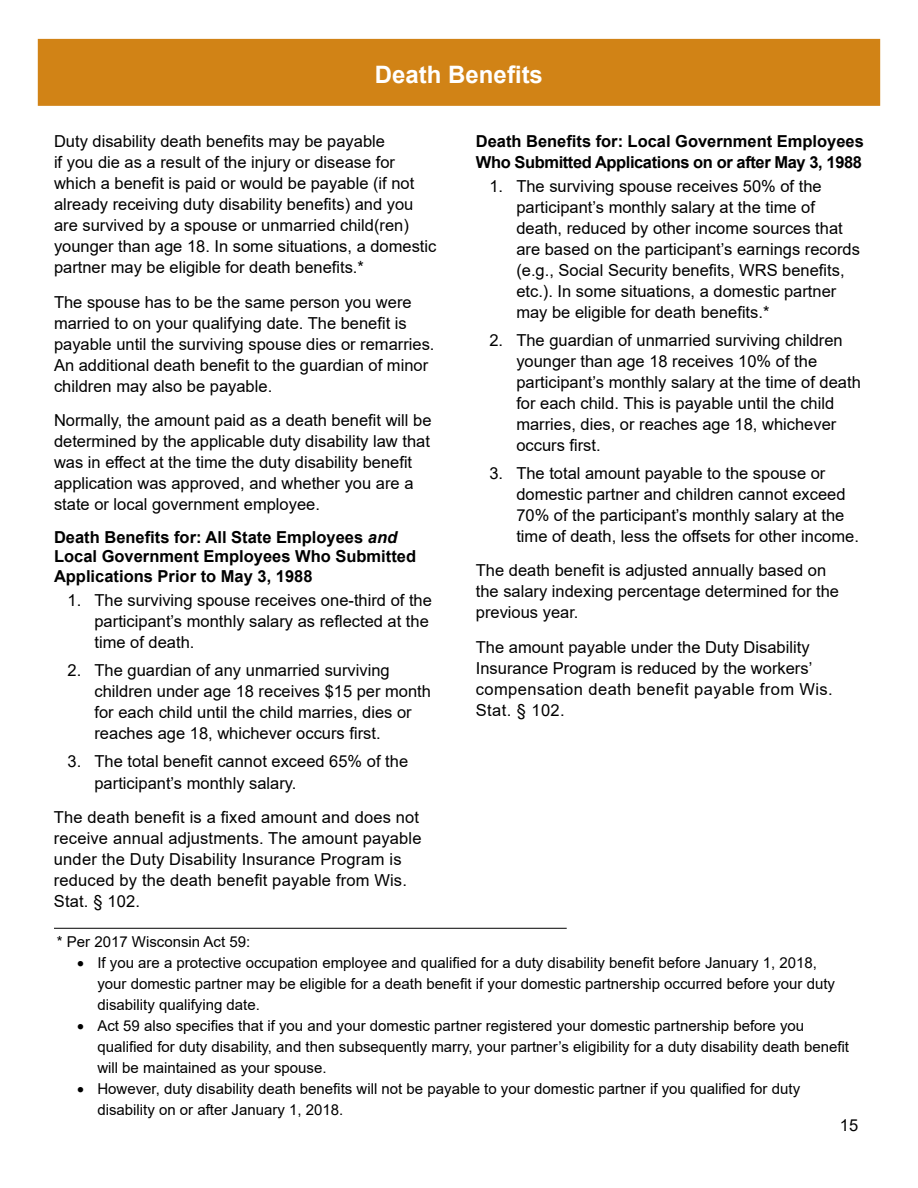
<style>
.page{position:relative;width:918px;height:1188px;background:#fff}
.page>*{position:absolute;margin:0;border:0;box-sizing:border-box;transform-origin:0 0}
.t1{font:700 24px "Arial";color:#fff}
.t2{font:16.5px/21px "Arial";color:#000}
.t3{font:700 16.5px/18.9px "Arial";color:#000}
.t4{font:15px/21px "Arial";color:#000}
.s1{font-style:italic}
</style>
<div class="page">
<div style="left:38px;top:39px;width:842px;height:67px;background:#d18316;border:2px solid #d18316"></div>
<hr style="left:54px;top:928px;width:513px;height:1px;background:#000">
<h1 class="t1" style="left:375px;top:57px;width:170px">Death Benefits</h1>
<p class="t2" style="left:54px;top:131px;width:384px">Duty disability death benefits may be payable<br>if you die as a result of the injury or disease for which a benefit is paid or would be payable (if not already receiving duty disability benefits) and you are survived by a spouse or unmarried child(ren) younger than age 18. In some situations, a domestic partner may be eligible for death benefits.*</p>
<p class="t2" style="left:54px;top:291px;width:382px">The spouse has to be the same person you were married to on your qualifying date. The benefit is payable until the surviving spouse dies or remarries.<br>An additional death benefit to the guardian of minor children may also be payable.</p>
<p class="t2" style="left:54px;top:410px;width:379px">Normally, the amount paid as a death benefit will be determined by the applicable duty disability law that was in effect at the time the duty disability benefit application was approved, and whether you are a state or local government employee.</p>
<p class="t3" style="left:54px;top:527px;width:364px">Death Benefits for: All State Employees <span class="s1">and<br></span>Local Government Employees Who Submitted</p>
<p class="t3" style="left:54px;top:567px;width:260px">Applications Prior to May 3, 1988</p>
<p class="t2" style="left:94px;top:590px;width:339px;text-indent:-27px">1. The surviving spouse receives one-third of the participant’s monthly salary as reflected at the time of death.</p>
<p class="t2" style="left:94px;top:660px;width:338px;text-indent:-27px">2. The guardian of any unmarried surviving children under age 18 receives $15 per month for each child until the child marries, dies or reaches age 18, whichever occurs first.</p>
<p class="t2" style="left:94px;top:750px;width:315px;line-height:21.6px;text-indent:-27px">3. The total benefit cannot exceed 65% of the participant’s monthly salary.</p>
<p class="t2" style="left:54px;top:807px;width:369px">The death benefit is a fixed amount and does not receive annual adjustments. The amount payable under the Duty Disability Insurance Program is reduced by the death benefit payable from Wis.<br>Stat. § 102.</p>
<p class="t3" style="left:476px;top:131px;width:390px;line-height:21px">Death Benefits for: Local Government Employees<br>Who Submitted Applications on or after May 3, 1988</p>
<p class="t2" style="left:516px;top:176px;width:345px;text-indent:-27px">1. The surviving spouse receives 50% of the participant’s monthly salary at the time of death, reduced by other income sources that are based on the participant’s earnings records (e.g., Social Security benefits, WRS benefits, etc.). In some situations, a domestic partner may be eligible for death benefits.*</p>
<p class="t2" style="left:516px;top:330px;width:346px;text-indent:-27px">2. The guardian of unmarried surviving children younger than age 18 receives 10% of the participant’s monthly salary at the time of death for each child. This is payable until the child marries, dies, or reaches age 18, whichever occurs first.</p>
<p class="t2" style="left:516px;top:463px;width:344px;text-indent:-27px">3. The total amount payable to the spouse or domestic partner and children cannot exceed 70% of the participant’s monthly salary at the time of death, less the offsets for other income.</p>
<p class="t2" style="left:476px;top:560px;width:365px">The death benefit is adjusted annually based on the salary indexing percentage determined for the previous year.</p>
<p class="t2" style="left:476px;top:637px;width:359px">The amount payable under the Duty Disability Insurance Program is reduced by the workers’ compensation death benefit payable from Wis.<br>Stat. § 102.</p>
<p class="t4" style="left:57px;top:931px;width:195px">* Per 2017 Wisconsin Act 59:</p>
<p class="t4" style="left:97px;top:952px;width:739px;text-indent:-20px">• If you are a protective occupation employee and qualified for a duty disability benefit before January 1, 2018, your domestic partner may be eligible for a death benefit if your domestic partnership occurred before your duty disability qualifying date.</p>
<p class="t4" style="left:97px;top:1015px;width:753px;text-indent:-20px">• Act 59 also specifies that if you and your domestic partner registered your domestic partnership before you qualified for duty disability, and then subsequently marry, your partner’s eligibility for a duty disability death benefit will be maintained as your spouse.</p>
<p class="t4" style="left:97px;top:1078px;width:704px;text-indent:-20px">• However, duty disability death benefits will not be payable to your domestic partner if you qualified for duty disability on or after January 1, 2018.</p>
<p class="t2" style="left:840px;top:1114px;width:20px">15</p>
</div>
